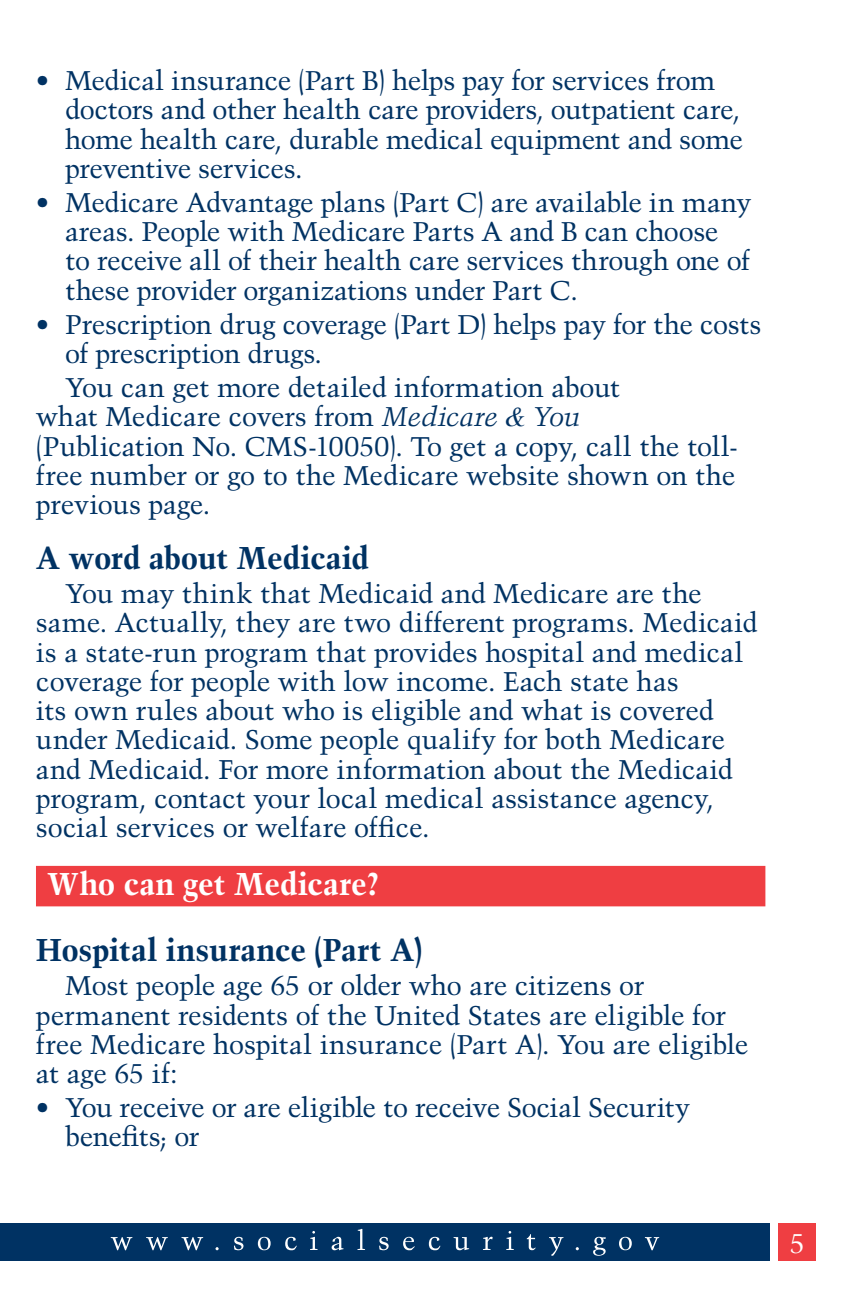
<style>
.page{position:relative;width:851px;height:1296px;background:#fff}
.page>*{position:absolute;margin:0;border:0;box-sizing:border-box;transform-origin:0 0}
.H2{font:700 31.5px "Trump Mediaeval";letter-spacing:-.01em;color:#003263}
.H1-1{font:700 31.5px "Trump Mediaeval";letter-spacing:-.005em;color:#fff}
.Paragraph{font:27px/29.2px "Trump Mediaeval";letter-spacing:-.01em;color:#003263}
.t1{font:27px "Trump Mediaeval";color:#fff}
.s1{font-style:italic}
.s2{font-family:"Times New Roman";font-style:italic}
</style>
<div class="page">
<div style="left:778px;top:1223px;width:38px;height:38px;background:#ef3e42"></div>
<div style="left:0;top:1223px;width:770px;height:38px;background:#003263"></div>
<svg style="left:111px;top:1229px;width:548px;height:27px"></svg>
<div style="left:36px;top:866px;width:729px;height:40px;background:#ef3e42"></div>
<p class="Paragraph" style="left:65px;top:66px;width:679px;text-indent:-29px">• Medical insurance (Part B) helps pay for services from doctors and other health care providers, outpatient care, home health care, durable medical equipment and some preventive services.</p>
<p class="Paragraph" style="left:65px;top:187px;width:687px;text-indent:-29px">• Medicare Advantage plans (Part C) are available in many areas. People with Medicare Parts A and B can choose<br>to receive all of their health care services through one of these provider organizations under Part C.</p>
<p class="Paragraph" style="left:65px;top:309px;width:697px;text-indent:-29px">• Prescription drug coverage (Part D) helps pay for the costs of prescription drugs.</p>
<p class="Paragraph" style="left:36px;top:373px;width:703px;text-indent:29px">You can get more detailed information about<br>what Medicare covers from <span class="s1">Medicare</span> <span class="s2">&amp;</span> <span class="s1">You<br></span>(Publication No. CMS-10050). To get a copy, call the toll&shy;free number or go to the Medicare website shown on the previous page.</p>
<p class="H2" style="left:36px;top:538px;width:334px">A word about Medicaid</p>
<p class="Paragraph" style="left:36px;top:579px;width:723px;text-indent:29px">You may think that Medicaid and Medicare are the same. Actually, they are two different programs. Medicaid is a state-run program that provides hospital and medical coverage for people with low income. Each state has<br>its own rules about who is eligible and what is covered under Medicaid. Some people qualify for both Medicare and Medicaid. For more information about the Medicaid program, contact your local medical assistance agency, social services or welfare office.</p>
<h1 class="H1-1" style="left:47px;top:864px;width:334px">Who can get Medicare?</h1>
<p class="H2" style="left:36px;top:930px;width:388px">Hospital insurance (Part A)</p>
<p class="Paragraph" style="left:36px;top:971px;width:713px;text-indent:29px">Most people age 65 or older who are citizens or permanent residents of the United States are eligible for free Medicare hospital insurance (Part A). You are eligible at age 65 if:</p>
<p class="Paragraph" style="left:65px;top:1093px;width:626px;text-indent:-29px">• You receive or are eligible to receive Social Security benefits; or</p>
<p class="t1" style="left:789px;top:1227px;width:17px">5</p>
</div>
